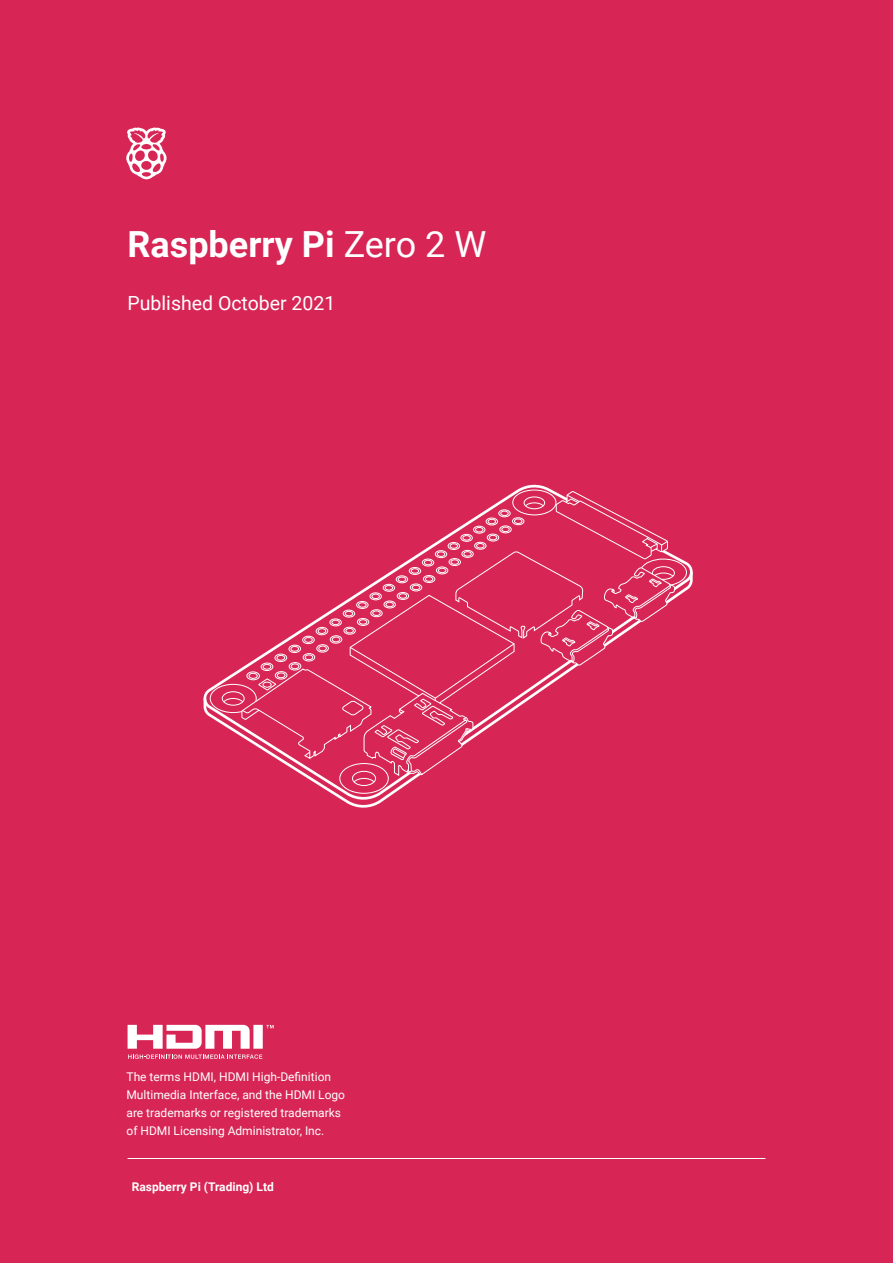
<style>
.page{position:relative;width:893px;height:1263px;background:#d72655}
.page>*{position:absolute;margin:0;border:0;box-sizing:border-box;transform-origin:0 0}
.t1{font:700 36px "Roboto";color:#fff}
.t2{font:19.5px "Roboto";color:#fff}
.t3{font:12px/18px "Roboto";color:#fff}
.t4{font:700 12px "Roboto";color:#fff}
.s1{font-weight:400}
</style>
<div class="page">
<svg style="left:203px;top:569px;width:490px;height:239px"></svg>
<div style="left:339px;top:763px;width:50px;height:31px;border:1px solid #fff;border-radius:50%"></div>
<div style="left:352px;top:771px;width:24px;height:15px;border:1px solid #fff;border-radius:50%"></div>
<div style="left:512px;top:490px;width:44px;height:25px;border:1px solid #fff;border-radius:50%"></div>
<svg style="left:210px;top:491px;width:477px;height:292px"></svg>
<svg style="left:126px;top:128px;width:41px;height:51px"></svg>
<svg style="left:128px;top:1025px;width:146px;height:34px"></svg>
<hr style="left:128px;top:1158px;width:637px;height:1px;background:#fff">
<h1 class="t1" style="left:128px;top:219px;width:360px">Raspberry Pi <span class="s1">Zero 2 W</span></h1>
<h2 class="t2" style="left:128px;top:289px;width:209px">Published October 2021</h2>
<p class="t3" style="left:126px;top:1068px;width:220px">The terms HDMI, HDMI High-Definition Multimedia Interface, and the HDMI Logo are trademarks or registered trademarks of HDMI Licensing Administrator, Inc.</p>
<p class="t4" style="left:132px;top:1178px;width:143px">Raspberry Pi (Trading) Ltd</p>
</div>
